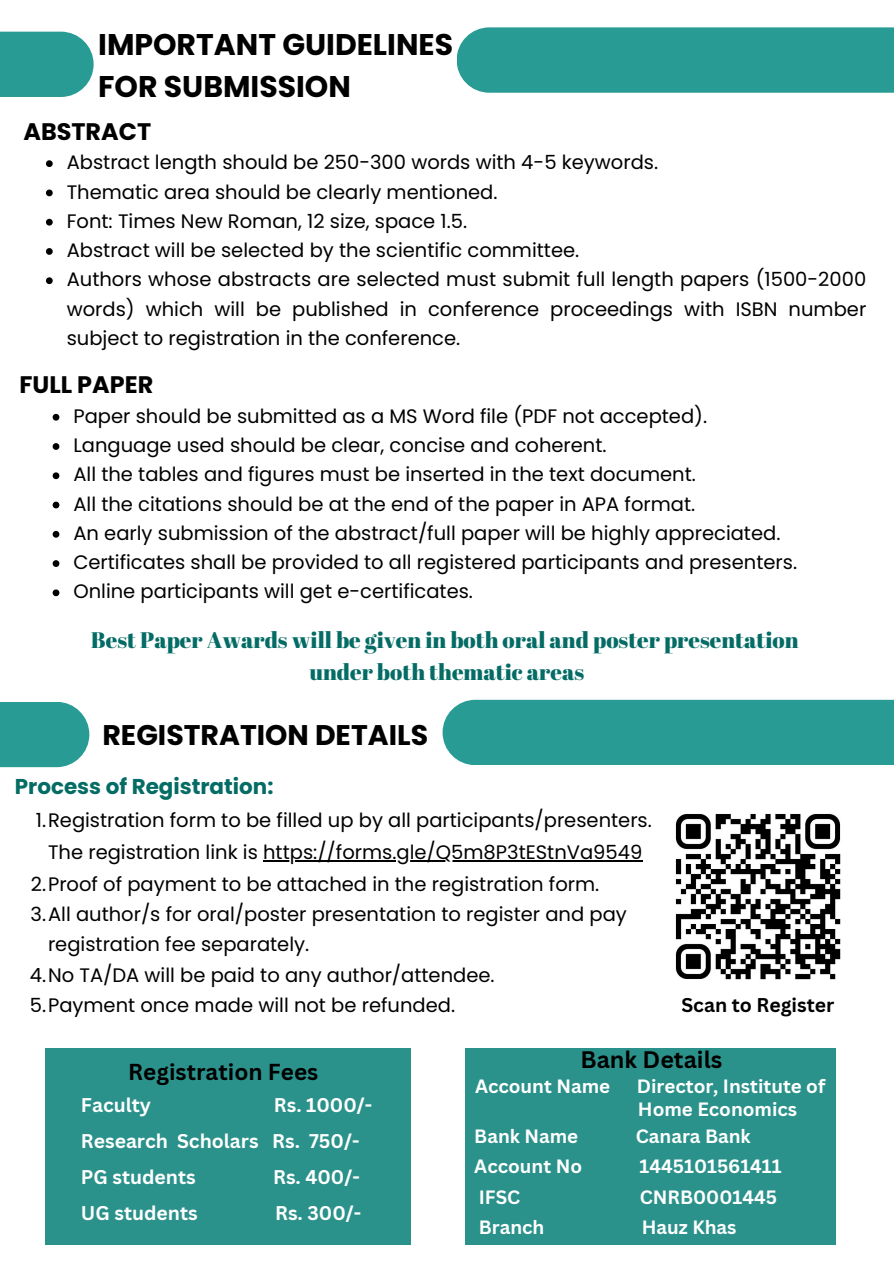
<style>
.page{position:relative;width:894px;height:1264px;background:#fff}
.page>*{position:absolute;margin:0;border:0;box-sizing:border-box;transform-origin:0 0}
.t1{font:700 29.85px/41.7px "Poppins";color:#000}
.t2{font:700 28.35px "Poppins";color:#000}
.t3{font:700 23.85px "Poppins";color:#000}
.t4{font:700 23.25px "Canva Sans";color:#000}
.t5{font:22.5px/31.5px "Abril Fatface";color:#046c65;text-align:center}
.t6{font:700 22.5px "Canva Sans";color:#000}
.t7{font:700 21.45px "Poppins";color:#046c65}
.t8{font:19.5px/29.2px "Poppins";color:#000;text-align:justify}
.t9{font:700 19.35px "Canva Sans";color:#fff}
.t10{font:700 19.35px "Canva Sans";color:#000}
.t11{font:700 18.75px "Canva Sans";color:#fff}
</style>
<div class="page">
<div style="left:456px;top:27px;width:437px;height:66px;background:#289b94"></div>
<div style="left:0;top:32px;width:93px;height:65px;background:#289b94"></div>
<div style="left:442px;top:699px;width:451px;height:66px;background:#289b94"></div>
<div style="left:0;top:702px;width:89px;height:65px;background:#289b94"></div>
<div style="left:44px;top:1048px;width:366px;height:196px;background:#2b928b"></div>
<img style="left:675px;top:813px;width:166px;height:167px">
<svg style="left:46px;top:160px;width:7px;height:7px"></svg>
<svg style="left:46px;top:189px;width:7px;height:7px"></svg>
<svg style="left:46px;top:219px;width:7px;height:6px"></svg>
<svg style="left:46px;top:248px;width:7px;height:7px"></svg>
<svg style="left:46px;top:277px;width:7px;height:7px"></svg>
<hr style="left:263px;top:860px;width:379px;height:1px;background:#000">
<svg style="left:53px;top:414px;width:6px;height:6px"></svg>
<svg style="left:53px;top:443px;width:6px;height:7px"></svg>
<svg style="left:53px;top:472px;width:6px;height:7px"></svg>
<svg style="left:53px;top:501px;width:6px;height:7px"></svg>
<svg style="left:53px;top:531px;width:6px;height:6px"></svg>
<svg style="left:53px;top:560px;width:6px;height:7px"></svg>
<svg style="left:53px;top:589px;width:6px;height:7px"></svg>
<div style="left:465px;top:1048px;width:370px;height:196px;background:#2b928b"></div>
<h1 class="t1" style="left:98px;top:24px;width:356px">IMPORTANT GUIDELINES<br>FOR SUBMISSION</h1>
<p class="t3" style="left:23px;top:115px;width:129px">ABSTRACT</p>
<h2 class="t8" style="left:67px;top:148px;width:592px">Abstract length should be 250-300 words with 4-5 keywords.</h2>
<p class="t8" style="left:67px;top:177px;width:432px">Thematic area should be clearly mentioned.</p>
<p class="t8" style="left:67px;top:206px;width:402px">Font: Times New Roman, 12 size, space 1.5.</p>
<p class="t8" style="left:67px;top:236px;width:514px">Abstract will be selected by the scientific committee.</p>
<p class="t8" style="left:67px;top:265px;width:800px">Authors whose abstracts are selected must submit full length papers (1500-2000 words) which will be published in conference proceedings with ISBN number subject to registration in the conference.</p>
<p class="t3" style="left:19px;top:368px;width:135px">FULL PAPER</p>
<p class="t8" style="left:73px;top:401px;width:635px">Paper should be submitted as a MS Word file (PDF not accepted).</p>
<p class="t8" style="left:73px;top:430px;width:534px">Language used should be clear, concise and coherent.</p>
<p class="t8" style="left:73px;top:460px;width:623px">All the tables and figures must be inserted in the text document.</p>
<p class="t8" style="left:73px;top:489px;width:623px">All the citations should be at the end of the paper in APA format.</p>
<h4 class="t8" style="left:73px;top:518px;width:708px">An early submission of the abstract/full paper will be highly appreciated.</h4>
<p class="t8" style="left:73px;top:547px;width:725px">Certificates shall be provided to all registered participants and presenters.</p>
<p class="t8" style="left:73px;top:577px;width:401px">Online participants will get e-certificates.</p>
<p class="t5" style="left:91px;top:623px;width:709px">Best Paper Awards will be given in both oral and poster presentation under both thematic areas</p>
<p class="t2" style="left:102px;top:715px;width:327px">REGISTRATION DETAILS</p>
<h2 class="t7" style="left:15px;top:771px;width:260px">Process of Registration:</h2>
<p class="t8" style="left:36px;top:803px;width:617px;line-height:32.7px;text-align:center">1.Registration form to be filled up by all participants/presenters.<br>The registration link is https://forms.gle/Q5m8P3tEStnVa9549</p>
<p class="t8" style="left:31px;top:869px;width:570px">2.Proof of payment to be attached in the registration form.</p>
<p class="t8" style="left:48px;top:899px;width:580px;line-height:30.3px;text-indent:-18px">3.All author/s for oral/poster presentation to register and pay registration fee separately.</p>
<p class="t8" style="left:30px;top:960px;width:466px">4.No TA/DA will be paid to any author/attendee.</p>
<p class="t8" style="left:30px;top:990px;width:427px">5.Payment once made will not be refunded.</p>
<p class="t10" style="left:681px;top:991px;width:154px">Scan to Register</p>
<p class="t6" style="left:128px;top:1056px;width:191px">Registration Fees</p>
<h3 class="t9" style="left:81px;top:1091px;width:71px">Faculty</h3>
<h3 class="t9" style="left:274px;top:1091px;width:100px">Rs. 1000/-</h3>
<h1 class="t9" style="left:81px;top:1127px;width:280px">Research Scholars Rs. 750/-</h1>
<h4 class="t9" style="left:81px;top:1163px;width:116px">PG students</h4>
<h4 class="t9" style="left:273px;top:1163px;width:88px">Rs. 400/-</h4>
<p class="t9" style="left:81px;top:1199px;width:118px">UG students</p>
<p class="t9" style="left:275px;top:1199px;width:88px">Rs. 300/-</p>
<p class="t4" style="left:580px;top:1042px;width:143px">Bank Details</p>
<p class="t11" style="left:475px;top:1073px;width:137px">Account Name</p>
<p class="t11" style="left:636px;top:1073px;width:190px">Director, Institute of</p>
<p class="t11" style="left:637px;top:1095px;width:161px">Home Economics</p>
<p class="t11" style="left:474px;top:1122px;width:105px">Bank Name</p>
<p class="t11" style="left:635px;top:1122px;width:116px">Canara Bank</p>
<p class="t11" style="left:474px;top:1153px;width:109px">Account No</p>
<p class="t11" style="left:639px;top:1153px;width:143px">1445101561411</p>
<p class="t11" style="left:478px;top:1183px;width:43px">IFSC</p>
<p class="t11" style="left:639px;top:1183px;width:139px">CNRB0001445</p>
<p class="t11" style="left:478px;top:1213px;width:67px">Branch</p>
<p class="t11" style="left:641px;top:1213px;width:96px">Hauz Khas</p>
</div>
